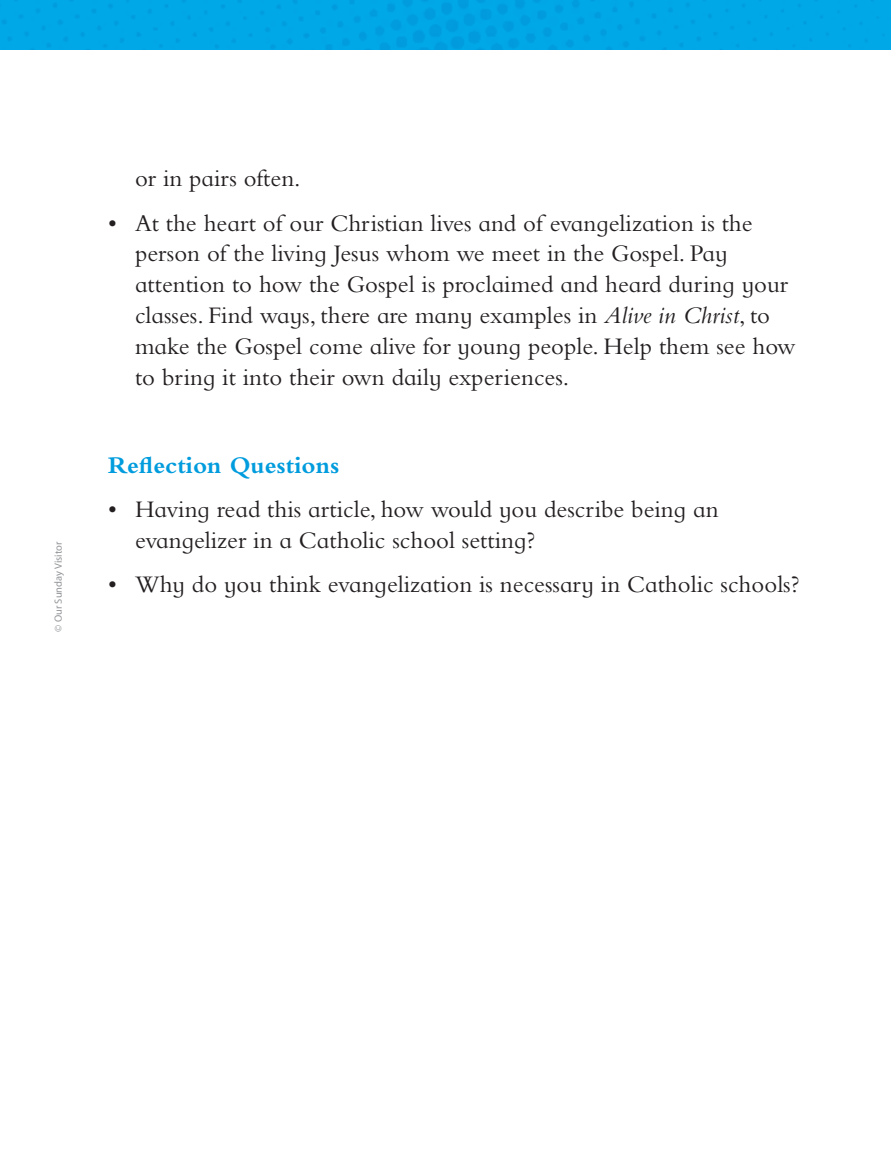
<style>
.page{position:relative;width:891px;height:1175px;background:#fff}
.page>*{position:absolute;margin:0;border:0;box-sizing:border-box;transform-origin:0 0}
.t1{font:24.75px/30.8px "Bembo Infant MT Std";color:#231f20}
.Body_Text{font:700 24.75px "Bembo Infant MT Std";color:#009cdd}
.t2{font:10.5px "Myriad Pro";color:#939598}
.s1{font-style:italic}
</style>
<div class="page">
<img style="left:0;top:0;width:891px;height:50px">
<p class="t2" style="left:53px;top:631px;width:91px;rotate:-90deg">© Our Sunday Visitor</p>
<p class="t1" style="left:135px;top:163px;width:167px">or in pairs often.</p>
<p class="t1" style="left:135px;top:207px;width:662px;text-indent:-27px">• At the heart of our Christian lives and of evangelization is the person of the living Jesus whom we meet in the Gospel. Pay attention to how the Gospel is proclaimed and heard during your classes. Find ways, there are many examples in <span class="s1">Alive in Christ</span>, to make the Gospel come alive for young people. Help them see how to bring it into their own daily experiences.</p>
<p class="Body_Text" style="left:108px;top:452px;width:233px">Reflection Questions</p>
<p class="t1" style="left:135px;top:494px;width:585px;text-indent:-27px">• Having read this article, how would you describe being an evangelizer in a Catholic school setting?</p>
<p class="t1" style="left:108px;top:569px;width:693px">• Why do you think evangelization is necessary in Catholic schools?</p>
</div>
